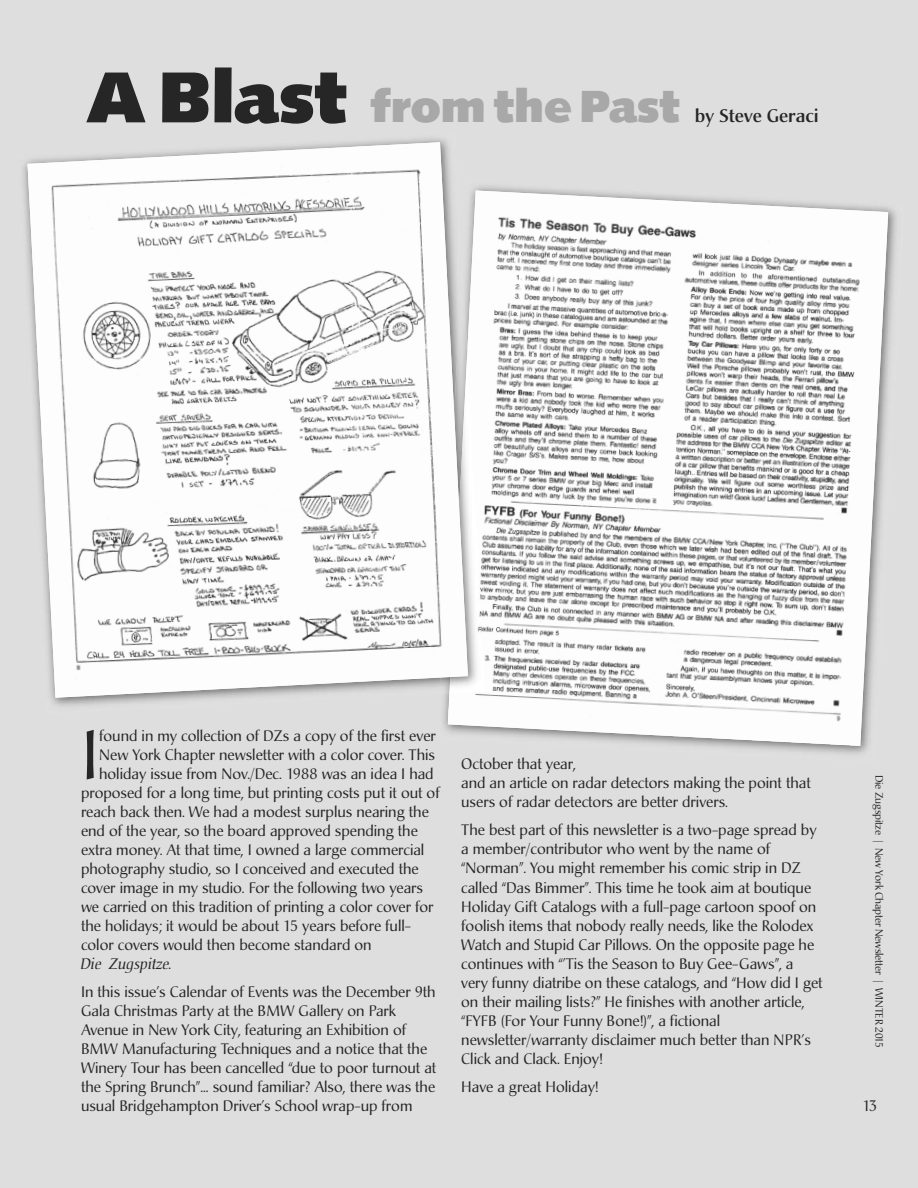
<style>
.page{position:relative;width:918px;height:1188px;background:#dfdedf}
.page>*{position:absolute;margin:0;border:0;box-sizing:border-box;transform-origin:0 0}
.t1{font:67.8px "Christiana";color:#272627}
.t2{font:900 45px "Syntax";color:#a9a8a9}
.t3{font:500 18px "Christiana";color:#272627}
.t4{font:15px/19px "Christiana";color:#272627}
.t5{font:italic 15px "Christiana";color:#272627}
.t6{font:10.5px "Christiana";letter-spacing:-.015em;color:#272627}
.s1{font-size:72px;color:#272627}
</style>
<div class="page">
<img style="left:443px;top:186px;width:453px;height:568px">
<img style="left:448px;top:191px;width:440px;height:555px">
<img style="left:23px;top:138px;width:439px;height:577px">
<img style="left:468px;top:352px;width:17px;height:342px">
<img style="left:28px;top:142px;width:440px;height:556px">
<h2 class="t2" style="left:86px;top:88px;width:595px"><span class="s1">A Blast</span> from the Past</h2>
<p class="t3" style="left:695px;top:109px;width:125px">by Steve Geraci</p>
<h1 class="t1" style="left:81px;top:727px;width:20px">I</h1>
<p class="t4" style="left:99px;top:727px;width:338px">found in my collection of DZs a copy of the first ever</p>
<p class="t4" style="left:99px;top:746px;width:337px">New York Chapter newsletter with a color cover. This</p>
<p class="t4" style="left:99px;top:765px;width:336px">holiday issue from Nov./Dec. 1988 was an idea I had</p>
<p class="t4" style="left:81px;top:784px;width:360px">proposed for a long time, but printing costs put it out of</p>
<p class="t4" style="left:81px;top:804px;width:349px">reach back then. We had a modest surplus nearing the</p>
<p class="t4" style="left:81px;top:823px;width:338px">end of the year, so the board approved spending the</p>
<p class="t4" style="left:81px;top:842px;width:345px">extra money. At that time, I owned a large commercial</p>
<p class="t4" style="left:81px;top:861px;width:339px">photography studio, so I conceived and executed the</p>
<p class="t4" style="left:81px;top:880px;width:344px">cover image in my studio. For the following two years</p>
<p class="t4" style="left:81px;top:899px;width:354px">we carried on this tradition of printing a color cover for</p>
<p class="t4" style="left:81px;top:918px;width:332px">the holidays; it would be about 15 years before full-</p>
<p class="t4" style="left:81px;top:937px;width:292px">color covers would then become standard on</p>
<p class="t5" style="left:81px;top:957px;width:93px">Die Zugspitze.</p>
<p class="t4" style="left:81px;top:984px;width:357px">In this issue’s Calendar of Events was the December 9th Gala Christmas Party at the BMW Gallery on Park Avenue in New York City, featuring an Exhibition of BMW Manufacturing Techniques and a notice that the Winery Tour has been cancelled “due to poor turnout at the Spring Brunch”... sound familiar? Also, there was the usual Bridgehampton Driver’s School wrap-up from</p>
<p class="t4" style="left:461px;top:756px;width:351px">October that year,<br>and an article on radar detectors making the point that users of radar detectors are better drivers.</p>
<p class="t4" style="left:461px;top:822px;width:363px">The best part of this newsletter is a two-page spread by a member/contributor who went by the name of “Norman”. You might remember his comic strip in DZ called “Das Bimmer”. This time he took aim at boutique Holiday Gift Catalogs with a full-page cartoon spoof on foolish items that nobody really needs, like the Rolodex Watch and Stupid Car Pillows. On the opposite page he continues with “’Tis the Season to Buy Gee-Gaws”, a very funny diatribe on these catalogs, and “How did I get on their mailing lists?” He finishes with another article, “FYFB (For Your Funny Bone!)”, a fictional newsletter/warranty disclaimer much better than NPR’s Click and Clack. Enjoy!</p>
<p class="t4" style="left:461px;top:1079px;width:139px">Have a great Holiday!</p>
<p class="t6" style="left:883px;top:775px;width:274px;rotate:90deg">Die Zugspitze | New York Chapter Newsletter | WINTER 2015</p>
<p class="t4" style="left:863px;top:1097px;width:16px">13</p>
</div>
